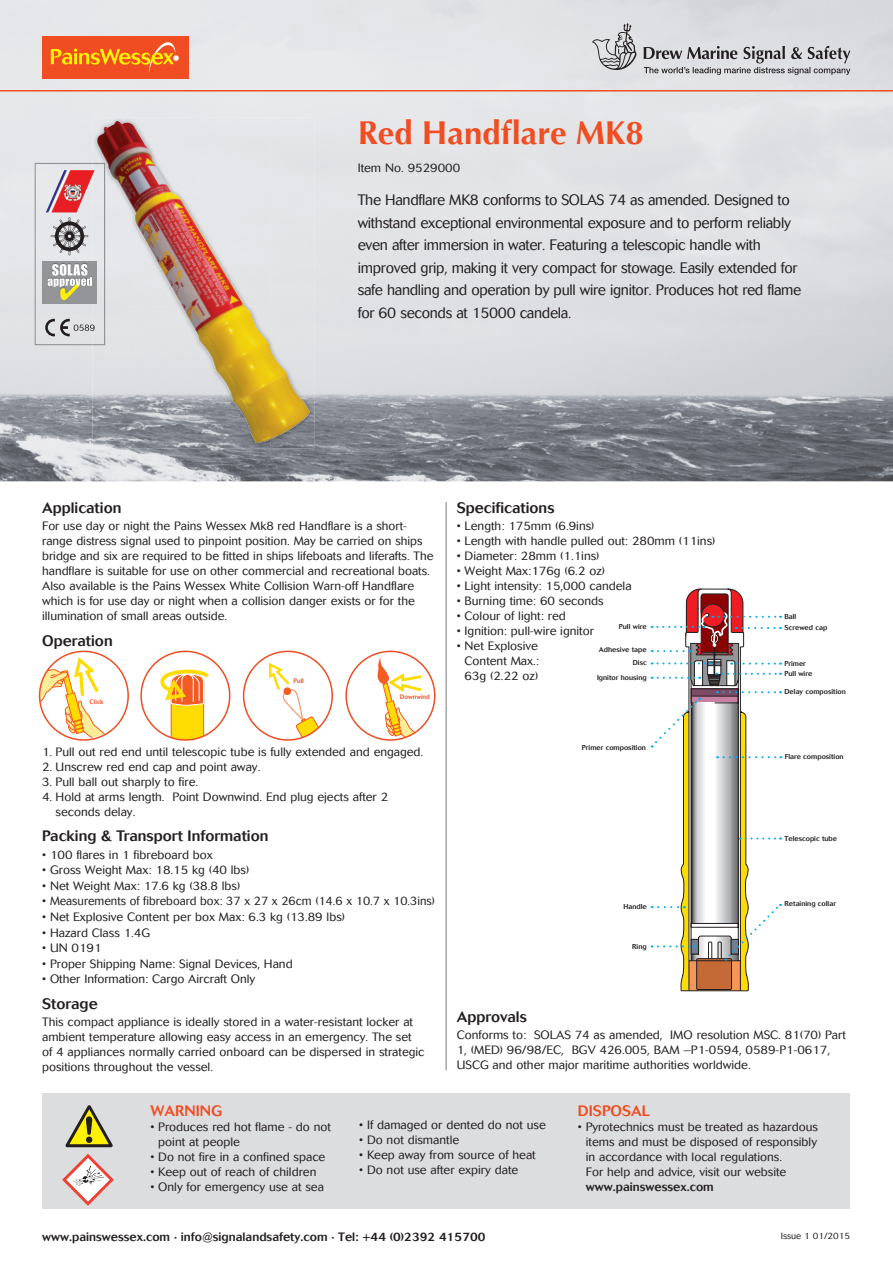
<style>
.page{position:relative;width:893px;height:1263px;background:#fff}
.page>*{position:absolute;margin:0;border:0;box-sizing:border-box;transform-origin:0 0}
.t1{font:700 33px "Optima";color:#f04d22}
.t2{font:300 15px/22.5px "Cosmos";letter-spacing:-.02em;color:#231f20;scale:.96 1}
.t3{font:500 15px "Cosmos";color:#231f20}
.t4{font:500 15px "Cosmos";color:#f04d22}
.t5{font:300 12px/15px "Cosmos";color:#231f20}
.t6{font:500 12px "Cosmos";color:#231f20}
.t7{font:300 9px "Cosmos";color:#231f20}
.t8{font:500 7.05px/14.7px "Cosmos";color:#231f20}
.t9{font:500 6.45px "Cosmos";letter-spacing:.005em;color:#f04d22;scale:.96 1}
</style>
<div class="page">
<img style="left:0;top:0;width:893px;height:481px">
<hr style="left:0;top:90px;width:893px;height:2px;background:#f04d22">
<div style="left:360px;top:119px;width:282px;height:25px;background:#e5e6e9"></div>
<img style="left:93px;top:117px;width:222px;height:331px">
<img style="left:97px;top:121px;width:110px;height:149px">
<img style="left:161px;top:243px;width:126px;height:160px">
<img style="left:234px;top:373px;width:76px;height:70px">
<div style="left:42px;top:1093px;width:808px;height:116px;background:#dcdddf"></div>
<svg style="left:62px;top:1154px;width:52px;height:52px"></svg>
<svg style="left:66px;top:1105px;width:47px;height:42px"></svg>
<div style="left:86px;top:1136px;width:6px;height:7px;background:#231f20;border-radius:50%"></div>
<hr style="left:446px;top:502px;width:1px;height:568px;background:#76787b">
<svg style="left:592px;top:23px;width:45px;height:47px;background:#babbbd"></svg>
<svg style="left:644px;top:46px;width:206px;height:29px;background:#b4b4b6"></svg>
<div style="left:42px;top:36px;width:146px;height:42px;background:#f04d22"></div>
<svg style="left:51px;top:42px;width:128px;height:31px"></svg>
<svg style="left:652px;top:589px;width:129px;height:402px"></svg>
<svg style="left:348px;top:651px;width:74px;height:89px"></svg>
<div style="left:345px;top:651px;width:90px;height:90px;border:2px solid #f04d22;border-radius:50%"></div>
<svg style="left:244px;top:663px;width:88px;height:76px"></svg>
<div style="left:243px;top:651px;width:90px;height:90px;border:2px solid #f04d22;border-radius:50%"></div>
<svg style="left:140px;top:650px;width:91px;height:91px"></svg>
<svg style="left:40px;top:651px;width:88px;height:87px"></svg>
<div style="left:39px;top:651px;width:90px;height:90px;border:2px solid #f04d22;border-radius:50%"></div>
<img style="left:35px;top:163px;width:70px;height:182px">
<svg style="left:45px;top:319px;width:50px;height:17px"></svg>
<img style="left:46px;top:170px;width:49px;height:42px">
<h1 class="t1" style="left:358px;top:114px;width:288px">Red Handflare MK8</h1>
<p class="t5" style="left:358px;top:161px;width:104px">Item No. 9529000</p>
<p class="t2" style="left:358px;top:189px;width:464px">The Handflare MK8 conforms to SOLAS 74 as amended. Designed to withstand exceptional environmental exposure and to perform reliably even after immersion in water. Featuring a telescopic handle with improved grip, making it very compact for stowage. Easily extended for safe handling and operation by pull wire ignitor. Produces hot red flame for 60 seconds at 15000 candela.</p>
<p class="t3" style="left:42px;top:499px;width:81px">Application</p>
<p class="t5" style="left:42px;top:519px;width:393px">For use day or night the Pains Wessex Mk8 red Handflare is a short&shy;range distress signal used to pinpoint position. May be carried on ships bridge and six are required to be fitted in ships lifeboats and liferafts. The handflare is suitable for use on other commercial and recreational boats.<br>Also available is the Pains Wessex White Collision Warn-off Handflare which is for use day or night when a collision danger exists or for the illumination of small areas outside.</p>
<p class="t3" style="left:42px;top:632px;width:72px">Operation</p>
<p class="t9" style="left:90px;top:698px;width:16px">Click</p>
<p class="t9" style="left:294px;top:677px;width:12px">Pull</p>
<p class="t9" style="left:400px;top:693px;width:33px">Downwind</p>
<p class="t5" style="left:42px;top:744px;width:383px">1. Pull out red end until telescopic tube is fully extended and engaged.</p>
<p class="t5" style="left:42px;top:759px;width:220px">2. Unscrew red end cap and point away.</p>
<p class="t5" style="left:42px;top:774px;width:158px">3. Pull ball out sharply to fire.</p>
<p class="t5" style="left:56px;top:789px;width:334px;text-indent:-14px">4. Hold at arms length. Point Downwind. End plug ejects after 2 seconds delay.</p>
<p class="t3" style="left:42px;top:827px;width:228px">Packing &amp; Transport Information</p>
<p class="t5" style="left:42px;top:847px;width:172px">• 100 flares in 1 fibreboard box</p>
<p class="t5" style="left:42px;top:863px;width:209px">• Gross Weight Max: 18.15 kg (40 lbs)</p>
<p class="t5" style="left:42px;top:878px;width:200px">• Net Weight Max: 17.6 kg (38.8 lbs)</p>
<p class="t5" style="left:42px;top:894px;width:394px">• Measurements of fibreboard box: 37 x 27 x 26cm (14.6 x 10.7 x 10.3ins)</p>
<p class="t5" style="left:42px;top:909px;width:304px">• Net Explosive Content per box Max: 6.3 kg (13.89 lbs)</p>
<p class="t5" style="left:42px;top:925px;width:110px">• Hazard Class 1.4G</p>
<p class="t5" style="left:42px;top:941px;width:61px">• UN 0191</p>
<p class="t5" style="left:42px;top:956px;width:252px">• Proper Shipping Name: Signal Devices, Hand</p>
<p class="t5" style="left:42px;top:972px;width:215px">• Other Information: Cargo Aircraft Only</p>
<p class="t3" style="left:42px;top:995px;width:57px">Storage</p>
<p class="t5" style="left:42px;top:1014px;width:384px">This compact appliance is ideally stored in a water-resistant locker at ambient temperature allowing easy access in an emergency. The set of 4 appliances normally carried onboard can be dispersed in strategic positions throughout the vessel.</p>
<p class="t3" style="left:457px;top:499px;width:99px">Specifications</p>
<p class="t5" style="left:457px;top:519px;width:139px">• Length: 175mm (6.9ins)</p>
<p class="t5" style="left:457px;top:534px;width:260px">• Length with handle pulled out: 280mm (11ins)</p>
<p class="t5" style="left:457px;top:549px;width:144px">• Diameter: 28mm (1.1ins)</p>
<p class="t5" style="left:457px;top:564px;width:150px">• Weight Max:176g (6.2 oz)</p>
<p class="t5" style="left:457px;top:579px;width:176px">• Light intensity: 15,000 candela</p>
<p class="t5" style="left:457px;top:594px;width:148px">• Burning time: 60 seconds</p>
<p class="t5" style="left:457px;top:609px;width:111px">• Colour of light: red</p>
<p class="t5" style="left:457px;top:624px;width:139px">• Ignition: pull-wire ignitor</p>
<p class="t5" style="left:465px;top:639px;width:76px;text-align:justify;text-indent:-8px">• Net Explosive Content Max.:<br>63g (2.22 oz)</p>
<p class="t8" style="left:619px;top:619px;width:29px">Pull wire</p>
<p class="t8" style="left:784px;top:610px;width:44px;line-height:11.4px">Ball<br>Screwed cap</p>
<p class="t8" style="left:599px;top:642px;width:49px">Adhesive tape</p>
<p class="t8" style="left:597px;top:656px;width:51px;text-align:right">Disc<br>Ignitor housing</p>
<p class="t8" style="left:784px;top:658px;width:29px;line-height:9.9px">Primer<br>Pull wire</p>
<p class="t8" style="left:582px;top:740px;width:66px">Primer composition</p>
<p class="t8" style="left:784px;top:684px;width:63px">Delay composition</p>
<p class="t8" style="left:785px;top:749px;width:60px">Flare composition</p>
<p class="t8" style="left:784px;top:831px;width:54px">Telescopic tube</p>
<p class="t8" style="left:623px;top:899px;width:25px">Handle</p>
<p class="t8" style="left:784px;top:896px;width:53px">Retaining collar</p>
<p class="t8" style="left:632px;top:939px;width:16px">Ring</p>
<p class="t3" style="left:457px;top:1008px;width:72px">Approvals</p>
<p class="t5" style="left:457px;top:1028px;width:391px">Conforms to: SOLAS 74 as amended, IMO resolution MSC. 81(70) Part<br>1, (MED) 96/98/EC, BGV 426.005, BAM –P1-0594, 0589-P1-0617,<br>USCG and other major maritime authorities worldwide.</p>
<p class="t4" style="left:150px;top:1102px;width:73px">WARNING</p>
<p class="t5" style="left:158px;top:1119px;width:174px;text-indent:-8px">• Produces red hot flame - do not point at people</p>
<p class="t5" style="left:150px;top:1149px;width:176px">• Do not fire in a confined space</p>
<p class="t5" style="left:150px;top:1164px;width:168px">• Keep out of reach of children</p>
<p class="t5" style="left:150px;top:1179px;width:175px">• Only for emergency use at sea</p>
<p class="t5" style="left:359px;top:1117px;width:188px">• If damaged or dented do not use</p>
<p class="t5" style="left:359px;top:1132px;width:102px">• Do not dismantle</p>
<p class="t5" style="left:359px;top:1147px;width:178px">• Keep away from source of heat</p>
<p class="t5" style="left:359px;top:1162px;width:161px">• Do not use after expiry date</p>
<p class="t4" style="left:578px;top:1102px;width:73px">DISPOSAL</p>
<p class="t5" style="left:586px;top:1119px;width:234px;text-indent:-8px">• Pyrotechnics must be treated as hazardous items and must be disposed of responsibly in accordance with local regulations.<br>For help and advice, visit our website</p>
<p class="t6" style="left:586px;top:1180px;width:129px">www.painswessex.com</p>
<p class="t6" style="left:42px;top:1230px;width:445px">www.painswessex.com · info@signalandsafety.com · Tel: +44 (0)2392 415700</p>
<p class="t7" style="left:781px;top:1231px;width:71px">Issue 1 01/2015</p>
</div>
